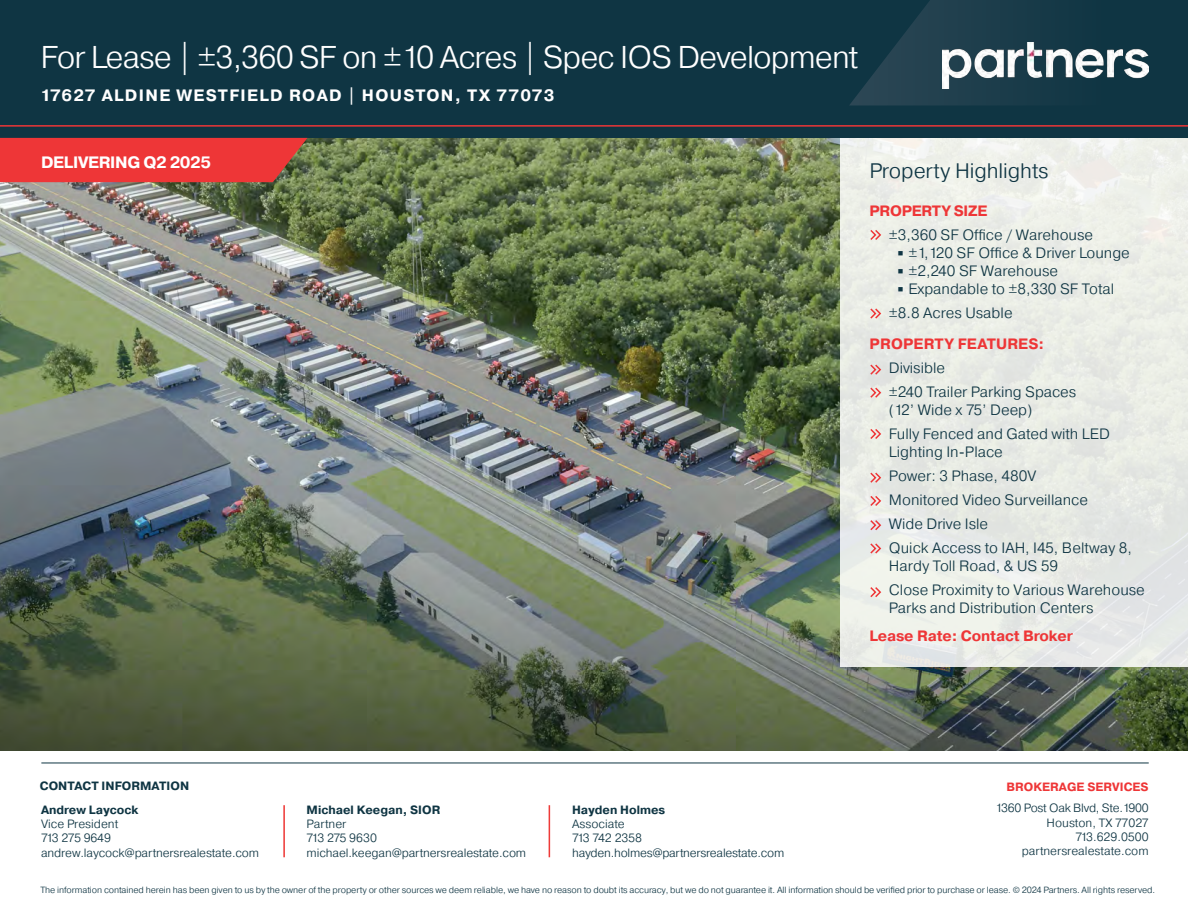
<style>
.page{position:relative;width:1188px;height:918px;background:#fff}
.page>*{position:absolute;margin:0;border:0;box-sizing:border-box;transform-origin:0 0}
.t1{font:300 31.5px "Pragmatica";letter-spacing:-.03em;color:#fff}
.t2{font:300 21px "Pragmatica";letter-spacing:-.005em;color:#0f3543}
.t3{font:700 16.5px "Pragmatica";letter-spacing:.07em;color:#fff}
.t4{font:700 16.5px "Pragmatica";letter-spacing:-.02em;color:#fff}
.t5{font:300 15px/18px "Pragmatica";color:#0f3543}
.t6{font:700 15px "Pragmatica";letter-spacing:-.005em;color:#ee3637}
.t7{font:300 12px/14.4px "Pragmatica";letter-spacing:-.01em;color:#0f3543;text-align:right}
.t8{font:700 12px "Pragmatica";color:#0f3543}
.t9{font:300 12px "Pragmatica";letter-spacing:-.04em;color:#0f3543}
.t10{font:700 12px "Pragmatica";letter-spacing:.005em;color:#ee3637}
.t11{font:300 9px "Pragmatica";letter-spacing:-.01em;color:#0f3543}
</style>
<div class="page">
<img style="left:0;top:138px;width:1188px;height:613px">
<div style="left:0;top:0;width:1188px;height:138px;background:#0f3543"></div>
<hr style="left:0;top:125px;width:1188px;height:2px;background:#ee3637">
<svg style="left:850px;top:0;width:167px;height:105px"></svg>
<img style="left:942px;top:42px;width:207px;height:46px">
<hr style="left:41px;top:763px;width:1108px;height:1px;background:#0f3543">
<hr style="left:283px;top:805px;width:2px;height:52px;background:#ee3b39">
<hr style="left:549px;top:805px;width:1px;height:52px;background:#ee3b39">
<div style="left:840px;top:138px;width:348px;height:528px;background:#eaece7"></div>
<svg style="left:870px;top:230px;width:11px;height:10px"></svg>
<svg style="left:870px;top:308px;width:11px;height:11px"></svg>
<svg style="left:870px;top:387px;width:12px;height:11px"></svg>
<svg style="left:869px;top:364px;width:13px;height:12px"></svg>
<svg style="left:870px;top:543px;width:12px;height:11px"></svg>
<svg style="left:869px;top:519px;width:13px;height:12px"></svg>
<svg style="left:870px;top:587px;width:11px;height:10px"></svg>
<svg style="left:870px;top:429px;width:11px;height:10px"></svg>
<svg style="left:870px;top:472px;width:12px;height:11px"></svg>
<svg style="left:870px;top:496px;width:11px;height:10px"></svg>
<div style="left:0;top:138px;width:308px;height:44px;background:#ee3637"></div>
<p class="t1" style="left:40px;top:37px;width:819px">For Lease | ±3,360 SF on ±10 Acres | Spec IOS Development</p>
<p class="t3" style="left:40px;top:84px;width:515px">17627 ALDINE WESTFIELD ROAD | HOUSTON, TX 77073</p>
<p class="t4" style="left:41px;top:152px;width:172px">DELIVERING Q2 2025</p>
<p class="t2" style="left:869px;top:157px;width:181px">Property Highlights</p>
<p class="t6" style="left:870px;top:201px;width:119px">PROPERTY SIZE</p>
<p class="t5" style="left:889px;top:226px;width:206px">±3,360 SF Office / Warehouse</p>
<p class="t5" style="left:898px;top:244px;width:233px">■ ±1,120 SF Office &amp; Driver Lounge</p>
<p class="t5" style="left:898px;top:262px;width:162px">■ ±2,240 SF Warehouse</p>
<p class="t5" style="left:898px;top:280px;width:218px">■ Expandable to ±8,330 SF Total</p>
<p class="t5" style="left:889px;top:304px;width:125px">±8.8 Acres Usable</p>
<p class="t6" style="left:870px;top:335px;width:176px">PROPERTY FEATURES:</p>
<p class="t5" style="left:889px;top:359px;width:58px">Divisible</p>
<p class="t5" style="left:889px;top:383px;width:189px">±240 Trailer Parking Spaces (12’ Wide x 75’ Deep)</p>
<p class="t5" style="left:889px;top:425px;width:222px">Fully Fenced and Gated with LED<br>Lighting In-Place</p>
<p class="t5" style="left:889px;top:467px;width:149px">Power: 3 Phase, 480V</p>
<p class="t5" style="left:889px;top:491px;width:201px">Monitored Video Surveillance</p>
<p class="t5" style="left:889px;top:515px;width:101px">Wide Drive Isle</p>
<p class="t5" style="left:889px;top:539px;width:245px">Quick Access to IAH, I45, Beltway 8,<br>Hardy Toll Road, &amp; US 59</p>
<p class="t5" style="left:889px;top:581px;width:257px">Close Proximity to Various Warehouse<br>Parks and Distribution Centers</p>
<p class="t6" style="left:869px;top:626px;width:205px">Lease Rate: Contact Broker</p>
<p class="t8" style="left:40px;top:778px;width:151px">CONTACT INFORMATION</p>
<p class="t10" style="left:1006px;top:779px;width:144px">BROKERAGE SERVICES</p>
<p class="t8" style="left:307px;top:802px;width:135px">Michael Keegan, SIOR</p>
<p class="t7" style="left:307px;top:816px;width:41px">Partner</p>
<p class="t9" style="left:307px;top:831px;width:72px">713 275 9630</p>
<p class="t7" style="left:307px;top:845px;width:221px">michael.keegan@partnersrealestate.com</p>
<p class="t7" style="left:996px;top:801px;width:155px">1360 Post Oak Blvd, Ste.1900<br>Houston, TX 77027</p>
<p class="t7" style="left:1075px;top:829px;width:75px">713.629.0500</p>
<p class="t7" style="left:1022px;top:844px;width:128px">partnersrealestate.com</p>
<p class="t8" style="left:41px;top:802px;width:99px">Andrew Laycock</p>
<p class="t7" style="left:41px;top:816px;width:79px">Vice President</p>
<p class="t9" style="left:41px;top:831px;width:71px">713 275 9649</p>
<p class="t7" style="left:41px;top:845px;width:220px">andrew.laycock@partnersrealestate.com</p>
<p class="t8" style="left:572px;top:802px;width:95px">Hayden Holmes</p>
<p class="t7" style="left:572px;top:816px;width:54px">Associate</p>
<p class="t7" style="left:572px;top:831px;width:71px">713 742 2358</p>
<p class="t7" style="left:572px;top:845px;width:214px">hayden.holmes@partnersrealestate.com</p>
<p class="t11" style="left:40px;top:884px;width:1116px">The information contained herein has been given to us by the owner of the property or other sources we deem reliable, we have no reason to doubt its accuracy, but we do not guarantee it. All information should be verified prior to purchase or lease. © 2024 Partners. All rights reserved.</p>
</div>
